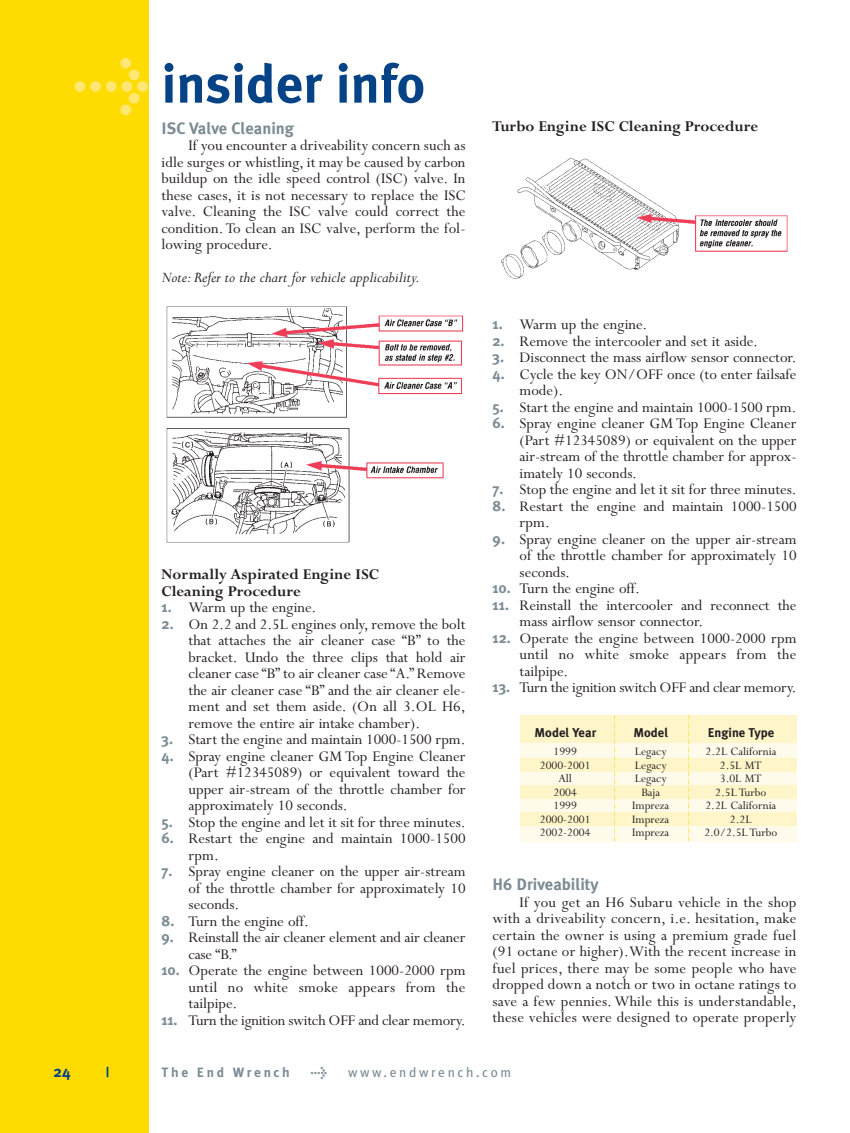
<style>
.page{position:relative;width:850px;height:1133px;background:#fff}
.page>*{position:absolute;margin:0;border:0;box-sizing:border-box;transform-origin:0 0}
.t1{font:700 54px "Meta Plus";color:#054286}
.t2{font:16.5px/16.5px "Perpetua";color:#231f20;text-align:justify}
.t3{font:700 16.5px/16.5px "Perpetua";color:#231f20}
.t4{font:italic 16.5px "Perpetua";color:#231f20}
.t5{font:700 16.5px "Meta Plus";color:#7b8c95}
.t6{font:700 15.75px "Meta Plus";color:#054286}
.t7{font:13.5px "Meta Plus";letter-spacing:.195em;color:#7b8c95}
.t8{font:700 13.5px "Meta Plus";letter-spacing:.195em;color:#7b8c95}
.t9{font:700 13.5px "Meta Plus";color:#054286}
.t10{font:12.75px "Perpetua";color:#231f20}
.t11{font:700 12.75px "Meta Plus";color:#231f20}
.s1{font-size:63px;color:#ffe776}
.s2{font-family:"Meta Plus";font-weight:700;font-size:15px;color:#7b8c95}
.s3{font-weight:700}
</style>
<div class="page">
<div style="left:0;top:0;width:148px;height:1133px;background:#ffdc01"></div>
<div style="left:519px;top:715px;width:277px;height:126px;background:#fefbea"></div>
<div style="left:519px;top:715px;width:277px;height:27px;background:#fef5c9"></div>
<div style="left:519px;top:759px;width:277px;height:13px;background:#fef5c9"></div>
<div style="left:519px;top:786px;width:277px;height:13px;background:#fef5c9"></div>
<div style="left:519px;top:813px;width:277px;height:13px;background:#fef5c9"></div>
<svg style="left:614px;top:715px;width:1px;height:126px"></svg>
<svg style="left:688px;top:715px;width:1px;height:126px"></svg>
<img style="left:166px;top:306px;width:298px;height:237px">
<img style="left:501px;top:158px;width:287px;height:121px">
<h1 class="t1" style="left:72px;top:52px;width:355px"><span class="s1">&gt;</span> insider info</h1>
<p class="t5" style="left:161px;top:119px;width:134px">ISC Valve Cleaning</p>
<p class="t2" style="left:161px;top:139px;width:305px;text-indent:27px">If you encounter a driveability concern such as idle surges or whistling, it may be caused by carbon buildup on the idle speed control (ISC) valve. In these cases, it is not necessary to replace the ISC valve. Cleaning the ISC valve could correct the condition. To clean an ISC valve, perform the fol&shy;lowing procedure.</p>
<p class="t4" style="left:161px;top:272px;width:260px">Note: Refer to the chart for vehicle applicability.</p>
<p class="t3" style="left:161px;top:568px;width:219px">Normally Aspirated Engine ISC<br>Cleaning Procedure</p>
<p class="t2" style="left:161px;top:601px;width:156px"><span class="s2">1.</span> Warm up the engine.</p>
<p class="t2" style="left:188px;top:618px;width:278px;text-indent:-27px"><span class="s2">2.</span> On 2.2 and 2.5L engines only, remove the bolt that attaches the air cleaner case “B” to the bracket. Undo the three clips that hold air cleaner case “B” to air cleaner case “A.” Remove the air cleaner case “B” and the air cleaner ele&shy;ment and set them aside. (On all 3.OL H6, remove the entire air intake chamber).</p>
<p class="t2" style="left:161px;top:733px;width:305px"><span class="s2">3.</span> Start the engine and maintain 1000-1500 rpm.</p>
<p class="t2" style="left:188px;top:750px;width:278px;text-indent:-27px"><span class="s2">4.</span> Spray engine cleaner GM Top Engine Cleaner (Part #12345089) or equivalent toward the upper air-stream of the throttle chamber for approximately 10 seconds.</p>
<p class="t2" style="left:161px;top:816px;width:305px"><span class="s2">5.</span> Stop the engine and let it sit for three minutes.</p>
<p class="t2" style="left:188px;top:832px;width:278px;text-indent:-27px"><span class="s2">6.</span> Restart the engine and maintain 1000-1500 rpm.</p>
<p class="t2" style="left:188px;top:865px;width:278px;text-indent:-27px"><span class="s2">7.</span> Spray engine cleaner on the upper air-stream of the throttle chamber for approximately 10 seconds.</p>
<p class="t2" style="left:161px;top:915px;width:149px"><span class="s2">8.</span> Turn the engine off.</p>
<p class="t2" style="left:188px;top:931px;width:278px;text-indent:-27px"><span class="s2">9.</span> Reinstall the air cleaner element and air cleaner case “B.”</p>
<p class="t2" style="left:188px;top:964px;width:278px;text-indent:-27px"><span class="s2">10.</span> Operate the engine between 1000-2000 rpm until no white smoke appears from the tailpipe.</p>
<p class="t2" style="left:161px;top:1014px;width:305px"><span class="s2">11.</span> Turn the ignition switch OFF and clear memory.</p>
<p class="t3" style="left:492px;top:120px;width:267px">Turbo Engine ISC Cleaning Procedure</p>
<p class="t2" style="left:492px;top:318px;width:156px"><span class="s2">1.</span> Warm up the engine.</p>
<p class="t2" style="left:492px;top:334px;width:267px"><span class="s2">2.</span> Remove the intercooler and set it aside.</p>
<p class="t2" style="left:492px;top:351px;width:305px"><span class="s2">3.</span> Disconnect the mass airflow sensor connector.</p>
<p class="t2" style="left:519px;top:367px;width:278px;text-indent:-27px"><span class="s2">4.</span> Cycle the key ON/OFF once (to enter failsafe mode).</p>
<p class="t2" style="left:492px;top:400px;width:305px"><span class="s2">5.</span> Start the engine and maintain 1000-1500 rpm.</p>
<p class="t2" style="left:519px;top:417px;width:278px;text-indent:-27px"><span class="s2">6.</span> Spray engine cleaner GM Top Engine Cleaner (Part #12345089) or equivalent on the upper air-stream of the throttle chamber for approx&shy;imately 10 seconds.</p>
<p class="t2" style="left:492px;top:483px;width:305px"><span class="s2">7.</span> Stop the engine and let it sit for three minutes.</p>
<p class="t2" style="left:519px;top:499px;width:278px;text-indent:-27px"><span class="s2">8.</span> Restart the engine and maintain 1000-1500 rpm.</p>
<p class="t2" style="left:519px;top:532px;width:278px;text-indent:-27px"><span class="s2">9.</span> Spray engine cleaner on the upper air-stream of the throttle chamber for approximately 10 seconds.</p>
<p class="t2" style="left:492px;top:582px;width:149px"><span class="s2">10.</span> Turn the engine off.</p>
<p class="t2" style="left:519px;top:598px;width:278px;text-indent:-27px"><span class="s2">11.</span> Reinstall the intercooler and reconnect the mass airflow sensor connector.</p>
<p class="t2" style="left:519px;top:631px;width:278px;text-indent:-27px"><span class="s2">12.</span> Operate the engine between 1000-2000 rpm until no white smoke appears from the tailpipe.</p>
<p class="t2" style="left:492px;top:681px;width:305px"><span class="s2">13.</span> Turn the ignition switch OFF and clear memory.</p>
<p class="t11" style="left:534px;top:725px;width:63px">Model Year</p>
<p class="t11" style="left:633px;top:725px;width:36px">Model</p>
<p class="t11" style="left:707px;top:725px;width:68px">Engine Type</p>
<p class="t10" style="left:553px;top:747px;width:25px">1999</p>
<p class="t10" style="left:634px;top:747px;width:33px">Legacy</p>
<p class="t10" style="left:705px;top:747px;width:72px">2.2L California</p>
<p class="t10" style="left:539px;top:760px;width:52px">2000-2001</p>
<p class="t10" style="left:634px;top:760px;width:33px">Legacy</p>
<p class="t10" style="left:719px;top:760px;width:43px">2.5L MT</p>
<p class="t10" style="left:558px;top:774px;width:15px">All</p>
<p class="t10" style="left:634px;top:774px;width:33px">Legacy</p>
<p class="t10" style="left:719px;top:774px;width:43px">3.0L MT</p>
<p class="t10" style="left:553px;top:787px;width:25px">2004</p>
<p class="t10" style="left:641px;top:787px;width:20px">Baja</p>
<p class="t10" style="left:715px;top:787px;width:53px">2.5L Turbo</p>
<p class="t10" style="left:553px;top:801px;width:25px">1999</p>
<p class="t10" style="left:632px;top:801px;width:39px">Impreza</p>
<p class="t10" style="left:705px;top:801px;width:72px">2.2L California</p>
<p class="t10" style="left:539px;top:814px;width:52px">2000-2001</p>
<p class="t10" style="left:632px;top:814px;width:39px">Impreza</p>
<p class="t10" style="left:729px;top:814px;width:23px">2.2L</p>
<p class="t10" style="left:539px;top:828px;width:52px">2002-2004</p>
<p class="t10" style="left:632px;top:828px;width:39px">Impreza</p>
<p class="t10" style="left:704px;top:828px;width:74px">2.0/2.5L Turbo</p>
<p class="t5" style="left:492px;top:875px;width:108px">H6 Driveability</p>
<p class="t2" style="left:492px;top:895px;width:305px;text-indent:27px">If you get an H6 Subaru vehicle in the shop with a driveability concern, i.e. hesitation, make certain the owner is using a premium grade fuel (91 octane or higher).With the recent increase in fuel prices, there may be some people who have dropped down a notch or two in octane ratings to save a few pennies. While this is understandable, these vehicles were designed to operate properly</p>
<p class="t6" style="left:53px;top:1063px;width:19px">24</p>
<p class="t9" style="left:106px;top:1065px;width:4px">|</p>
<p class="t8" style="left:161px;top:1065px;width:130px">The End Wrench</p>
<p class="t7" style="left:310px;top:1065px;width:202px"><span class="s3">&gt;</span> www.endwrench.com</p>
</div>
